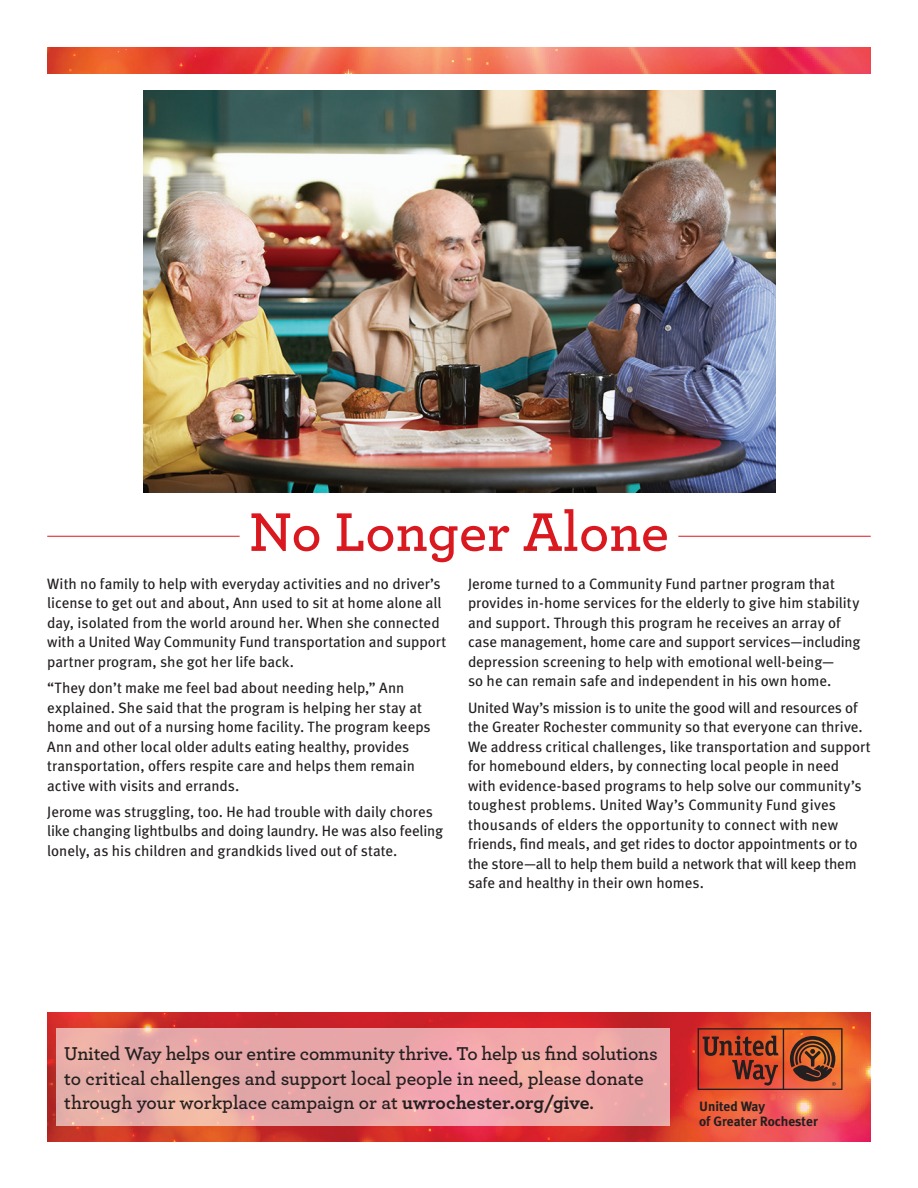
<style>
.page{position:relative;width:918px;height:1188px;background:#fff}
.page>*{position:absolute;margin:0;border:0;box-sizing:border-box;transform-origin:0 0}
.t1{font:600 57px "Archer";color:#d9181f}
.t2{font:600 19.5px/24.8px "Archer";letter-spacing:-.01em;color:#231f20}
.t3{font:15px/19.5px "Meta Book LF";color:#231f20}
.t4{font:700 13.5px "Meta Plus";color:#231f20}
.s1{font-weight:700}
</style>
<div class="page">
<img style="left:47px;top:1012px;width:824px;height:130px">
<img style="left:47px;top:47px;width:824px;height:26px">
<img style="left:143px;top:90px;width:632px;height:403px">
<hr style="left:47px;top:536px;width:193px;height:1px;background:#d9181f">
<hr style="left:678px;top:536px;width:193px;height:1px;background:#d9181f">
<svg style="left:56px;top:1028px;width:613px;height:98px;background:#eba9a9"></svg>
<svg style="left:698px;top:1028px;width:145px;height:62px;background:#ad4728"></svg>
<p class="t1" style="left:249px;top:489px;width:421px">No Longer Alone</p>
<p class="t3" style="left:47px;top:574px;width:401px">With no family to help with everyday activities and no driver’s license to get out and about, Ann used to sit at home alone all day, isolated from the world around her. When she connected with a United Way Community Fund transportation and support partner program, she got her life back.</p>
<p class="t3" style="left:47px;top:678px;width:385px">“They don’t make me feel bad about needing help,” Ann explained. She said that the program is helping her stay at home and out of a nursing home facility. The program keeps Ann and other local older adults eating healthy, provides transportation, offers respite care and helps them remain active with visits and errands.</p>
<p class="t3" style="left:47px;top:802px;width:397px">Jerome was struggling, too. He had trouble with daily chores like changing lightbulbs and doing laundry. He was also feeling lonely, as his children and grandkids lived out of state.</p>
<p class="t3" style="left:468px;top:574px;width:394px">Jerome turned to a Community Fund partner program that provides in-home services for the elderly to give him stability and support. Through this program he receives an array of case management, home care and support services—including depression screening to help with emotional well-being—<br>so he can remain safe and independent in his own home.</p>
<p class="t3" style="left:468px;top:697px;width:404px">United Way’s mission is to unite the good will and resources of the Greater Rochester community so that everyone can thrive.<br>We address critical challenges, like transportation and support for homebound elders, by connecting local people in need with evidence-based programs to help solve our community’s toughest problems. United Way’s Community Fund gives thousands of elders the opportunity to connect with new friends, find meals, and get rides to doctor appointments or to the store—all to help them build a network that will keep them safe and healthy in their own homes.</p>
<p class="t2" style="left:64px;top:1040px;width:595px">United Way helps our entire community thrive. To help us find solutions to critical challenges and support local people in need, please donate through your workplace campaign or at <span class="s1">uwrochester.org/give</span>.</p>
<p class="t4" style="left:699px;top:1098px;width:68px">United Way</p>
<p class="t4" style="left:699px;top:1113px;width:120px">of Greater Rochester</p>
</div>
